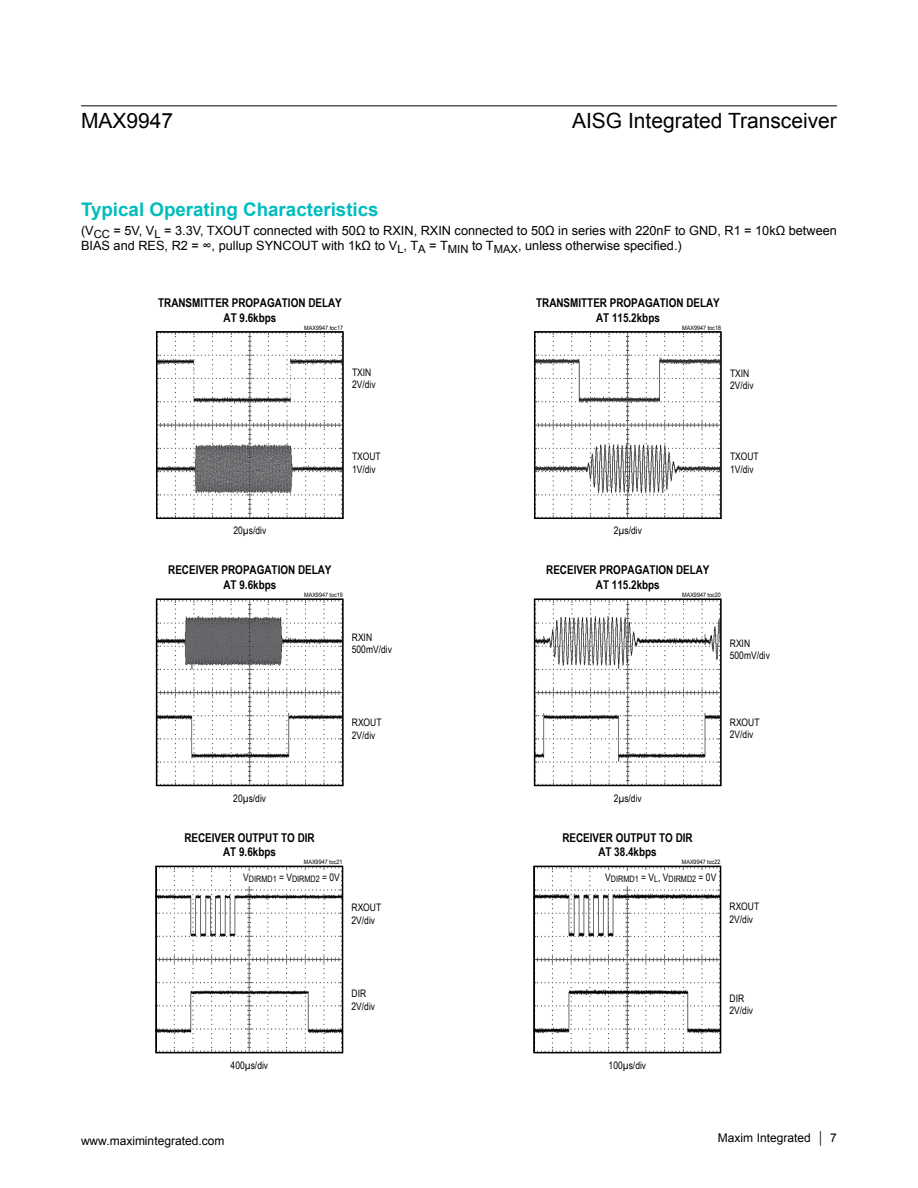
<style>
.page{position:relative;width:918px;height:1188px;background:#fff}
.page>*{position:absolute;margin:0;border:0;box-sizing:border-box;transform-origin:0 0}
.t1{font:21px "Arial";color:#000}
.t2{font:700 18.75px "Arial";color:#00bcbd}
.t3{font:12.75px/15px "Arial";color:#000}
.t4{font:700 12.15px/14.5px "Arial Narrow";color:#000;text-align:center}
.t5{font:12px "Arial";color:#000}
.t6{font:10.35px/12.5px "Arial Narrow";color:#000}
.t7{font:8.85px "Arial Narrow";color:#000}
.t8{font:6px "Arial Narrow";color:#000;scale:1.1 1}
</style>
<div class="page">
<img style="left:537px;top:334px;width:182px;height:182px">
<div style="left:534px;top:331px;width:188px;height:188px;border:2px solid #000"></div>
<img style="left:159px;top:601px;width:182px;height:182px">
<div style="left:156px;top:598px;width:188px;height:188px;border:2px solid #000"></div>
<img style="left:537px;top:601px;width:182px;height:182px">
<div style="left:534px;top:598px;width:188px;height:188px;border:2px solid #000"></div>
<img style="left:159px;top:869px;width:181px;height:181px">
<div style="left:156px;top:866px;width:187px;height:187px;border:2px solid #000"></div>
<div style="left:241px;top:871px;width:96px;height:14px;background:#fff"></div>
<img style="left:159px;top:334px;width:182px;height:182px">
<div style="left:156px;top:331px;width:188px;height:188px;border:2px solid #000"></div>
<img style="left:537px;top:869px;width:181px;height:181px">
<div style="left:534px;top:866px;width:187px;height:187px;border:2px solid #000"></div>
<div style="left:607px;top:871px;width:108px;height:14px;background:#fff"></div>
<hr style="left:81px;top:105px;width:756px;height:1px;background:#000">
<h1 class="t1" style="left:81px;top:107px;width:94px">MAX9947</h1>
<h1 class="t1" style="left:572px;top:107px;width:266px">AISG Integrated Transceiver</h1>
<h2 class="t2" style="left:81px;top:197px;width:299px">Typical Operating Characteristics</h2>
<p class="t3" style="left:81px;top:223px;width:757px">(V<sub>CC</sub> = 5V, V<sub>L</sub> = 3.3V, TXOUT connected with 50Ω to RXIN, RXIN connected to 50Ω in series with 220nF to GND, R1 = 10kΩ between<br>BIAS and RES, R2 = ∞, pullup SYNCOUT with 1kΩ to V<sub>L</sub>, T<sub>A</sub> = T<sub>MIN</sub> to T<sub>MAX</sub>, unless otherwise specified.)</p>
<p class="t4" style="left:158px;top:295px;width:185px">TRANSMITTER PROPAGATION DELAY<br>AT 9.6kbps</p>
<p class="t8" style="left:304px;top:323px;width:37px">MAX9947 toc17</p>
<p class="t4" style="left:536px;top:295px;width:185px">TRANSMITTER PROPAGATION DELAY<br>AT 115.2kbps</p>
<p class="t8" style="left:682px;top:323px;width:37px">MAX9947 toc18</p>
<p class="t6" style="left:352px;top:365px;width:25px">TXIN<br>2V/div</p>
<p class="t6" style="left:730px;top:367px;width:25px">TXIN<br>2V/div</p>
<p class="t6" style="left:352px;top:450px;width:30px">TXOUT<br>1V/div</p>
<p class="t6" style="left:730px;top:450px;width:30px">TXOUT<br>1V/div</p>
<p class="t6" style="left:233px;top:524px;width:34px">20µs/div</p>
<p class="t6" style="left:614px;top:524px;width:30px">2µs/div</p>
<p class="t4" style="left:168px;top:562px;width:165px">RECEIVER PROPAGATION DELAY<br>AT 9.6kbps</p>
<p class="t8" style="left:304px;top:590px;width:37px">MAX9947 toc19</p>
<p class="t4" style="left:546px;top:562px;width:165px">RECEIVER PROPAGATION DELAY<br>AT 115.2kbps</p>
<p class="t8" style="left:682px;top:590px;width:37px">MAX9947 toc20</p>
<p class="t6" style="left:352px;top:631px;width:42px">RXIN<br>500mV/div</p>
<p class="t6" style="left:730px;top:636px;width:42px">RXIN<br>500mV/div</p>
<p class="t6" style="left:352px;top:716px;width:31px">RXOUT<br>2V/div</p>
<p class="t6" style="left:730px;top:715px;width:31px">RXOUT<br>2V/div</p>
<p class="t6" style="left:233px;top:791px;width:34px">20µs/div</p>
<p class="t6" style="left:614px;top:791px;width:30px">2µs/div</p>
<p class="t4" style="left:184px;top:829px;width:132px">RECEIVER OUTPUT TO DIR<br>AT 9.6kbps</p>
<p class="t8" style="left:304px;top:858px;width:37px">MAX9947 toc21</p>
<p class="t4" style="left:562px;top:829px;width:132px">RECEIVER OUTPUT TO DIR<br>AT 38.4kbps</p>
<p class="t8" style="left:682px;top:858px;width:37px">MAX9947 toc22</p>
<p class="t7" style="left:243px;top:873px;width:98px"><sup>V</sup>DIRMD1 <sup>=</sup> <sup>V</sup>DIRMD2 <sup>=</sup> <sup>0V</sup></p>
<p class="t7" style="left:605px;top:873px;width:113px"><sup>V</sup>DIRMD1 <sup>=</sup> <sup>V</sup>L<sup>,</sup> <sup>V</sup>DIRMD2 <sup>=</sup> <sup>0V</sup></p>
<p class="t6" style="left:352px;top:901px;width:31px">RXOUT<br>2V/div</p>
<p class="t6" style="left:730px;top:900px;width:31px">RXOUT<br>2V/div</p>
<p class="t6" style="left:352px;top:987px;width:25px">DIR<br>2V/div</p>
<p class="t6" style="left:730px;top:992px;width:25px">DIR<br>2V/div</p>
<p class="t6" style="left:231px;top:1059px;width:39px">400µs/div</p>
<p class="t6" style="left:609px;top:1059px;width:39px">100µs/div</p>
<p class="t5" style="left:81px;top:1133px;width:145px">www.maximintegrated.com</p>
<p class="t5" style="left:718px;top:1130px;width:121px">Maxim Integrated │ 7</p>
</div>
